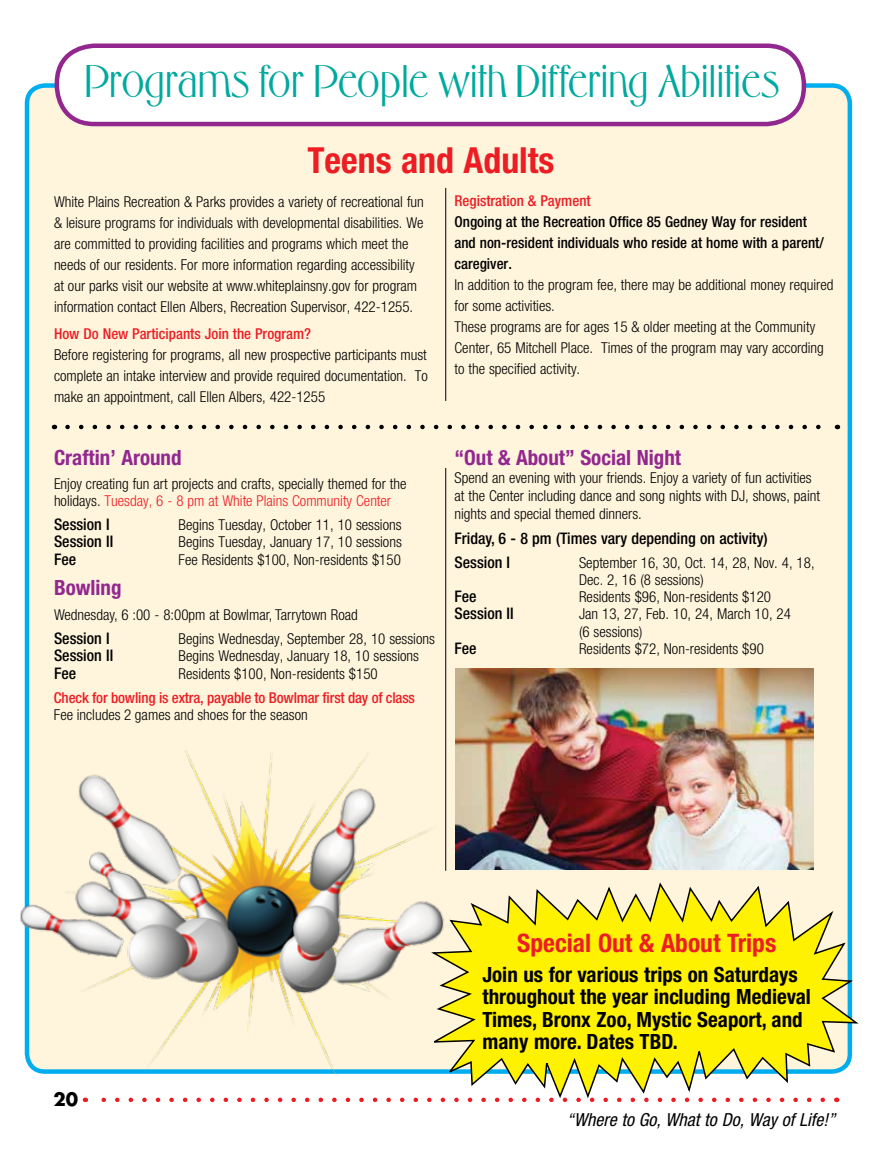
<style>
.page{position:relative;width:891px;height:1161px;background:#fff}
.page>*{position:absolute;margin:0;border:0;box-sizing:border-box;transform-origin:0 0}
.t1{font:48px "Florentine Rgl";color:#00a99d}
.t2{font:700 condensed 36px "Helvetica Neue";color:#ed1d24}
.t3{font:700 condensed 25.5px "Helvetica Neue";color:#ed1d24}
.t4{font:700 condensed 21px/22.5px "Helvetica Neue";color:#000}
.t5{font:700 condensed 21px "Helvetica Neue";color:#92278f}
.t6{font:italic condensed 18px "Helvetica Neue";color:#000}
.t7{font:700 18px "Futura";color:#000}
.t8{font:500 condensed 16.05px/24px "Helvetica Neue";color:#000}
.t9{font:300 condensed 15px/21px "Helvetica Neue";color:#000}
.t10{font:500 condensed 15px/21px "Helvetica Neue";color:#000}
.t11{font:500 condensed 15px "Helvetica Neue";color:#ed1d24}
.s1{color:#ed1d24}
</style>
<div class="page">
<svg style="left:101px;top:1098px;width:722px;height:4px"></svg>
<div style="left:27px;top:86px;width:823px;height:986px;background:#fff5dd;border-radius:18px"></div>
<div style="left:57px;top:46px;width:747px;height:78px;background:#fff;border-radius:38px"></div>
<div style="left:55px;top:44px;width:751px;height:82px;border:4px solid #92278f;border-radius:38px"></div>
<hr style="left:445px;top:468px;width:1px;height:403px;background:#000">
<hr style="left:445px;top:188px;width:1px;height:213px;background:#000">
<img style="left:20px;top:748px;width:436px;height:328px">
<svg style="left:68px;top:425px;width:753px;height:4px"></svg>
<svg style="left:428px;top:881px;width:431px;height:220px"></svg>
<img style="left:456px;top:669px;width:357px;height:201px">
<h1 class="t1" style="left:85px;top:49px;width:696px">Programs for People with Differing Abilities</h1>
<h2 class="t2" style="left:307px;top:138px;width:248px">Teens and Adults</h2>
<p class="t9" style="left:54px;top:191px;width:371px">White Plains Recreation &amp; Parks provides a variety of recreational fun &amp; leisure programs for individuals with developmental disabilities. We are committed to providing facilities and programs which meet the needs of our residents. For more information regarding accessibility at our parks visit our website at www.whiteplainsny.gov for program information contact Ellen Albers, Recreation Supervisor, 422-1255.</p>
<p class="t11" style="left:54px;top:325px;width:259px">How Do New Participants Join the Program?</p>
<p class="t9" style="left:54px;top:344px;width:375px;text-align:justify">Before registering for programs, all new prospective participants must complete an intake interview and provide required documentation. To make an appointment, call Ellen Albers, 422-1255</p>
<p class="t11" style="left:454px;top:192px;width:138px">Registration &amp; Payment</p>
<p class="t10" style="left:454px;top:211px;width:371px">Ongoing at the Recreation Office 85 Gedney Way for resident and non-resident individuals who reside at home with a parent/ caregiver.</p>
<p class="t9" style="left:454px;top:275px;width:380px">In addition to the program fee, there may be additional money required for some activities.<br>These programs are for ages 15 &amp; older meeting at the Community Center, 65 Mitchell Place. Times of the program may vary according to the specified activity.</p>
<h3 class="t5" style="left:54px;top:445px;width:129px">Craftin’ Around</h3>
<p class="t9" style="left:54px;top:475px;width:354px;line-height:17.2px">Enjoy creating fun art projects and crafts, specially themed for the holidays. <span class="s1">Tuesday, 6 - 8 pm at White Plains Community Center</span></p>
<p class="t8" style="left:54px;top:512px;width:57px">Session I</p>
<p class="t9" style="left:179px;top:514px;width:224px">Begins Tuesday, October 11, 10 sessions</p>
<p class="t8" style="left:54px;top:529px;width:61px">Session II</p>
<p class="t9" style="left:179px;top:531px;width:225px">Begins Tuesday, January 17, 10 sessions</p>
<p class="t8" style="left:54px;top:547px;width:24px">Fee</p>
<p class="t9" style="left:179px;top:549px;width:224px">Fee Residents $100, Non-residents $150</p>
<h3 class="t5" style="left:54px;top:575px;width:69px">Bowling</h3>
<p class="t9" style="left:54px;top:604px;width:305px">Wednesday, 6 :00 - 8:00pm at Bowlmar, Tarrytown Road</p>
<p class="t8" style="left:54px;top:626px;width:57px">Session I</p>
<p class="t9" style="left:179px;top:628px;width:258px">Begins Wednesday, September 28, 10 sessions</p>
<p class="t8" style="left:54px;top:643px;width:61px">Session II</p>
<p class="t9" style="left:179px;top:645px;width:242px">Begins Wednesday, January 18, 10 sessions</p>
<p class="t8" style="left:54px;top:661px;width:24px">Fee</p>
<p class="t9" style="left:179px;top:663px;width:201px">Residents $100, Non-residents $150</p>
<p class="t11" style="left:54px;top:688px;width:363px">Check for bowling is extra, payable to Bowlmar first day of class</p>
<p class="t9" style="left:54px;top:704px;width:255px">Fee includes 2 games and shoes for the season</p>
<h3 class="t5" style="left:454px;top:445px;width:228px">“Out &amp; About” Social Night</h3>
<p class="t9" style="left:454px;top:468px;width:367px;line-height:18px">Spend an evening with your friends. Enjoy a variety of fun activities at the Center including dance and song nights with DJ, shows, paint nights and special themed dinners.</p>
<p class="t8" style="left:454px;top:526px;width:315px">Friday, 6 - 8 pm (Times vary depending on activity)<br>Session I</p>
<p class="t9" style="left:579px;top:553px;width:237px;line-height:17.2px">September 16, 30, Oct. 14, 28, Nov. 4, 18,<br>Dec. 2, 16 (8 sessions)</p>
<p class="t8" style="left:454px;top:584px;width:24px">Fee</p>
<p class="t9" style="left:579px;top:586px;width:193px">Residents $96, Non-residents $120</p>
<p class="t8" style="left:454px;top:601px;width:61px">Session II</p>
<p class="t9" style="left:579px;top:605px;width:213px;line-height:17.2px">Jan 13, 27, Feb. 10, 24, March 10, 24 (6 sessions)</p>
<p class="t8" style="left:454px;top:636px;width:24px">Fee</p>
<p class="t9" style="left:579px;top:638px;width:186px">Residents $72, Non-residents $90</p>
<p class="t7" style="left:53px;top:1087px;width:26px">20</p>
<h3 class="t3" style="left:517px;top:928px;width:261px">Special Out &amp; About Trips</h3>
<h3 class="t4" style="left:483px;top:963px;width:330px">Join us for various trips on Saturdays throughout the year including Medieval Times, Bronx Zoo, Mystic Seaport, and many more. Dates TBD.</h3>
<p class="t6" style="left:567px;top:1109px;width:270px">“Where to Go, What to Do, Way of Life!”</p>
</div>
